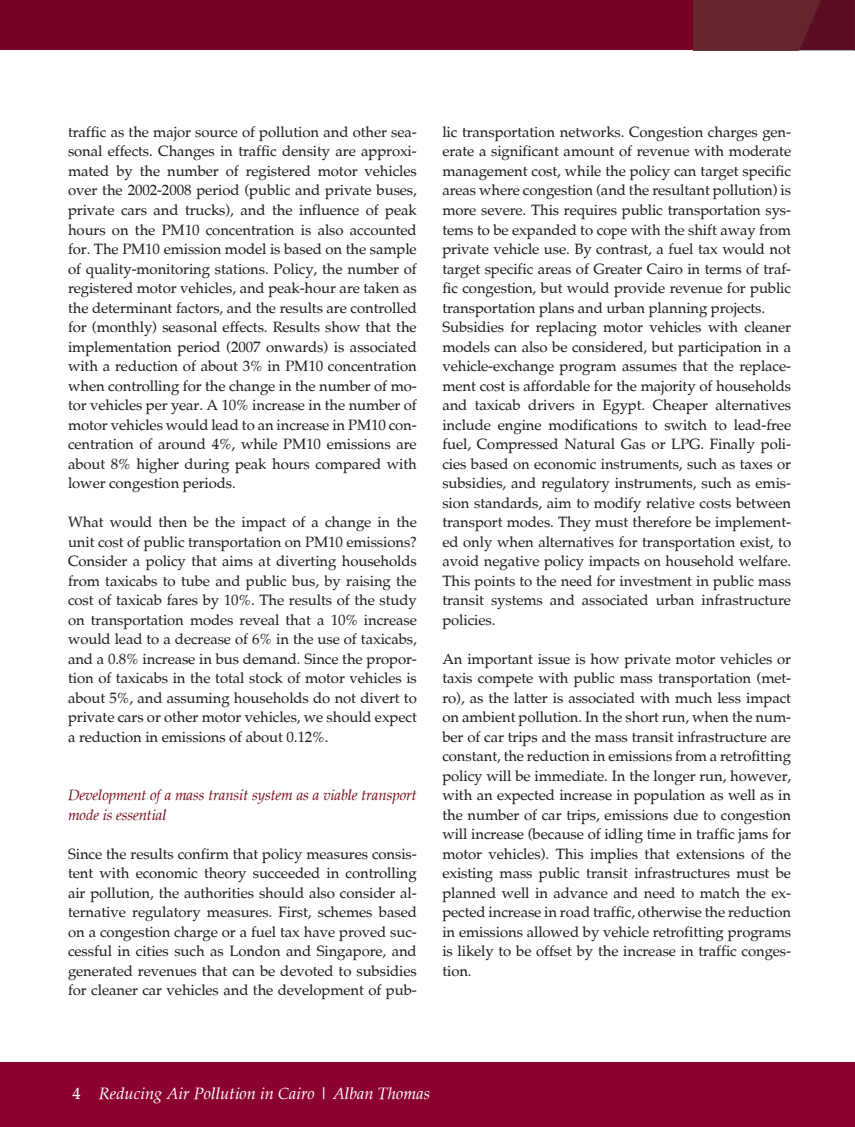
<style>
.page{position:relative;width:855px;height:1127px;background:#fff}
.page>*{position:absolute;margin:0;border:0;box-sizing:border-box;transform-origin:0 0}
.t1{font:italic 16.5px "Palatia";color:#fff}
.references{font:15px/19.5px "Palatia";letter-spacing:-.01em;color:#231f20;text-align:justify}
.references-2{font:italic 15px/19.5px "Palatia";letter-spacing:-.01em;color:#7b121e}
.s1{font-style:normal}
</style>
<div class="page">
<div style="left:0;top:0;width:855px;height:50px;background:#790025"></div>
<img style="left:693px;top:0;width:162px;height:50px">
<div style="left:0;top:1062px;width:855px;height:65px;background:#8b012f"></div>
<p class="references" style="left:68px;top:122px;width:350px">traffic as the major source of pollution and other sea&shy;sonal effects. Changes in traffic density are approxi&shy;mated by the number of registered motor vehicles over the 2002-2008 period (public and private buses, private cars and trucks), and the influence of peak hours on the PM10 concentration is also accounted for. The PM10 emission model is based on the sample of quality-monitoring stations. Policy, the number of registered motor vehicles, and peak-hour are taken as the determinant factors, and the results are controlled for (monthly) seasonal effects. Results show that the implementation period (2007 onwards) is associated with a reduction of about 3% in PM10 concentration when controlling for the change in the number of mo&shy;tor vehicles per year. A 10% increase in the number of motor vehicles would lead to an increase in PM10 con&shy;centration of around 4%, while PM10 emissions are about 8% higher during peak hours compared with lower congestion periods.</p>
<p class="references" style="left:68px;top:512px;width:350px">What would then be the impact of a change in the unit cost of public transportation on PM10 emissions?<br>Consider a policy that aims at diverting households from taxicabs to tube and public bus, by raising the cost of taxicab fares by 10%. The results of the study on transportation modes reveal that a 10% increase would lead to a decrease of 6% in the use of taxicabs, and a 0.8% increase in bus demand. Since the propor&shy;tion of taxicabs in the total stock of motor vehicles is about 5%, and assuming households do not divert to private cars or other motor vehicles, we should expect a reduction in emissions of about 0.12%.</p>
<p class="references-2" style="left:68px;top:785px;width:350px">Development of a mass transit system as a viable transport mode is essential</p>
<p class="references" style="left:68px;top:844px;width:350px">Since the results confirm that policy measures consis&shy;tent with economic theory succeeded in controlling air pollution, the authorities should also consider al&shy;ternative regulatory measures. First, schemes based on a congestion charge or a fuel tax have proved suc&shy;cessful in cities such as London and Singapore, and generated revenues that can be devoted to subsidies for cleaner car vehicles and the development of pub-</p>
<p class="references" style="left:442px;top:122px;width:350px">lic transportation networks. Congestion charges gen&shy;erate a significant amount of revenue with moderate management cost, while the policy can target specific areas where congestion (and the resultant pollution) is more severe. This requires public transportation sys&shy;tems to be expanded to cope with the shift away from private vehicle use. By contrast, a fuel tax would not target specific areas of Greater Cairo in terms of traf&shy;fic congestion, but would provide revenue for public transportation plans and urban planning projects.</p>
<p class="references" style="left:442px;top:317px;width:350px">Subsidies for replacing motor vehicles with cleaner models can also be considered, but participation in a vehicle-exchange program assumes that the replace&shy;ment cost is affordable for the majority of households and taxicab drivers in Egypt. Cheaper alternatives include engine modifications to switch to lead-free fuel, Compressed Natural Gas or LPG. Finally poli&shy;cies based on economic instruments, such as taxes or subsidies, and regulatory instruments, such as emis&shy;sion standards, aim to modify relative costs between transport modes. They must therefore be implement&shy;ed only when alternatives for transportation exist, to avoid negative policy impacts on household welfare.<br>This points to the need for investment in public mass transit systems and associated urban infrastructure policies.</p>
<p class="references" style="left:442px;top:649px;width:350px">An important issue is how private motor vehicles or taxis compete with public mass transportation (met&shy;ro), as the latter is associated with much less impact on ambient pollution. In the short run, when the num&shy;ber of car trips and the mass transit infrastructure are constant, the reduction in emissions from a retrofitting policy will be immediate. In the longer run, however, with an expected increase in population as well as in the number of car trips, emissions due to congestion will increase (because of idling time in traffic jams for motor vehicles). This implies that extensions of the existing mass public transit infrastructures must be planned well in advance and need to match the ex&shy;pected increase in road traffic, otherwise the reduction in emissions allowed by vehicle retrofitting programs is likely to be offset by the increase in traffic conges&shy;tion.</p>
<p class="t1" style="left:72px;top:1083px;width:359px"><span class="s1">4</span> Reducing Air Pollution in Cairo | Alban Thomas</p>
</div>
